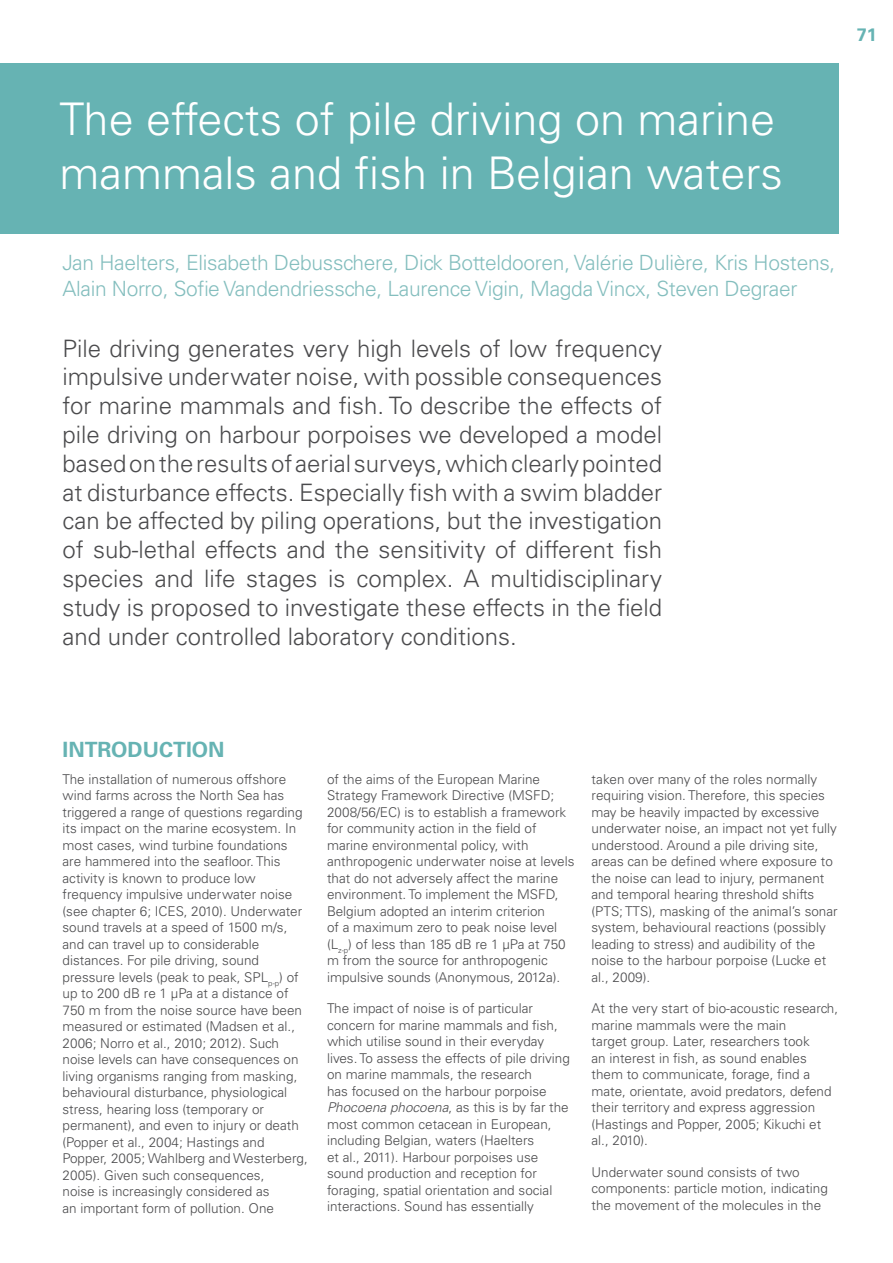
<style>
.page{position:relative;width:893px;height:1263px;background:#fff}
.page>*{position:absolute;margin:0;border:0;box-sizing:border-box;transform-origin:0 0}
.t1{font:300 45px/54px "Univers LT Std";color:#fff}
.t2{font:300 24px/28.8px "Univers LT Std";color:#4b4b4d;text-align:justify}
.t3{font:300 21px/25.2px "Univers LT Std";letter-spacing:-.015em;color:#84bebe}
.t4{font:700 21px "Univers LT Std";color:#66b3b3}
.t5{font:700 18px "Univers LT Std";color:#66b3b3}
.t6{font:300 13.5px/16.5px "Univers LT Std";color:#4b4b4d}
.s1{font-style:italic}
</style>
<div class="page">
<div style="left:0;top:64px;width:839px;height:170px;background:#66b3b3"></div>
<h3 class="t5" style="left:857px;top:24px;width:22px">71</h3>
<h1 class="t1" style="left:60px;top:92px;width:725px">The effects of pile driving on marine mammals and fish in Belgian waters</h1>
<h3 class="t3" style="left:63px;top:250px;width:774px">Jan Haelters, Elisabeth Debusschere, Dick Botteldooren, Valérie Dulière, Kris Hostens,<br>Alain Norro, Sofie Vandendriessche, Laurence Vigin, Magda Vincx, Steven Degraer</h3>
<p class="t2" style="left:63px;top:334px;width:601px">Pile driving generates very high levels of low frequency impulsive underwater noise, with possible consequences for marine mammals and fish. To describe the effects of pile driving on harbour porpoises we developed a model based on the results of aerial surveys, which clearly pointed at disturbance effects. Especially fish with a swim bladder can be affected by piling operations, but the investigation of sub-lethal effects and the sensitivity of different fish species and life stages is complex. A multidisciplinary study is proposed to investigate these effects in the field and under controlled laboratory conditions.</p>
<h3 class="t4" style="left:63px;top:737px;width:163px">INTRODUCTION</h3>
<p class="t6" style="left:63px;top:771px;width:247px">The installation of numerous offshore wind farms across the North Sea has triggered a range of questions regarding its impact on the marine ecosystem. In most cases, wind turbine foundations are hammered into the seafloor. This activity is known to produce low frequency impulsive underwater noise (see chapter 6; ICES, 2010). Underwater sound travels at a speed of 1500 m/s, and can travel up to considerable distances. For pile driving, sound pressure levels (peak to peak, SPL<sub>p-p</sub>) of up to 200 dB re 1 µPa at a distance of 750 m from the noise source have been measured or estimated (Madsen et al., 2006; Norro et al., 2010; 2012). Such noise levels can have consequences on living organisms ranging from masking, behavioural disturbance, physiological stress, hearing loss (temporary or permanent), and even to injury or death (Popper et al., 2004; Hastings and Popper, 2005; Wahlberg and Westerberg, 2005). Given such consequences,<br>noise is increasingly considered as<br>an important form of pollution. One</p>
<p class="t6" style="left:327px;top:771px;width:249px">of the aims of the European Marine Strategy Framework Directive (MSFD; 2008/56/EC) is to establish a framework for community action in the field of marine environmental policy, with anthropogenic underwater noise at levels that do not adversely affect the marine environment. To implement the MSFD, Belgium adopted an interim criterion<br>of a maximum zero to peak noise level (L<sub>z-p</sub>) of less than 185 dB re 1 µPa at 750 m from the source for anthropogenic impulsive sounds (Anonymous, 2012a).</p>
<p class="t6" style="left:327px;top:1000px;width:244px">The impact of noise is of particular concern for marine mammals and fish, which utilise sound in their everyday lives. To assess the effects of pile driving on marine mammals, the research<br>has focused on the harbour porpoise <span class="s1">Phocoena phocoena</span>, as this is by far the most common cetacean in European, including Belgian, waters (Haelters<br>et al., 2011). Harbour porpoises use sound production and reception for foraging, spatial orientation and social interactions. Sound has essentially</p>
<p class="t6" style="left:591px;top:771px;width:248px">taken over many of the roles normally requiring vision. Therefore, this species may be heavily impacted by excessive underwater noise, an impact not yet fully understood. Around a pile driving site, areas can be defined where exposure to the noise can lead to injury, permanent and temporal hearing threshold shifts (PTS; TTS), masking of the animal’s sonar system, behavioural reactions (possibly leading to stress) and audibility of the noise to the harbour porpoise (Lucke et al., 2009).</p>
<p class="t6" style="left:591px;top:1000px;width:248px">At the very start of bio-acoustic research, marine mammals were the main<br>target group. Later, researchers took<br>an interest in fish, as sound enables them to communicate, forage, find a mate, orientate, avoid predators, defend their territory and express aggression (Hastings and Popper, 2005; Kikuchi et al., 2010).</p>
<p class="t6" style="left:591px;top:1164px;width:238px">Underwater sound consists of two components: particle motion, indicating the movement of the molecules in the</p>
</div>
